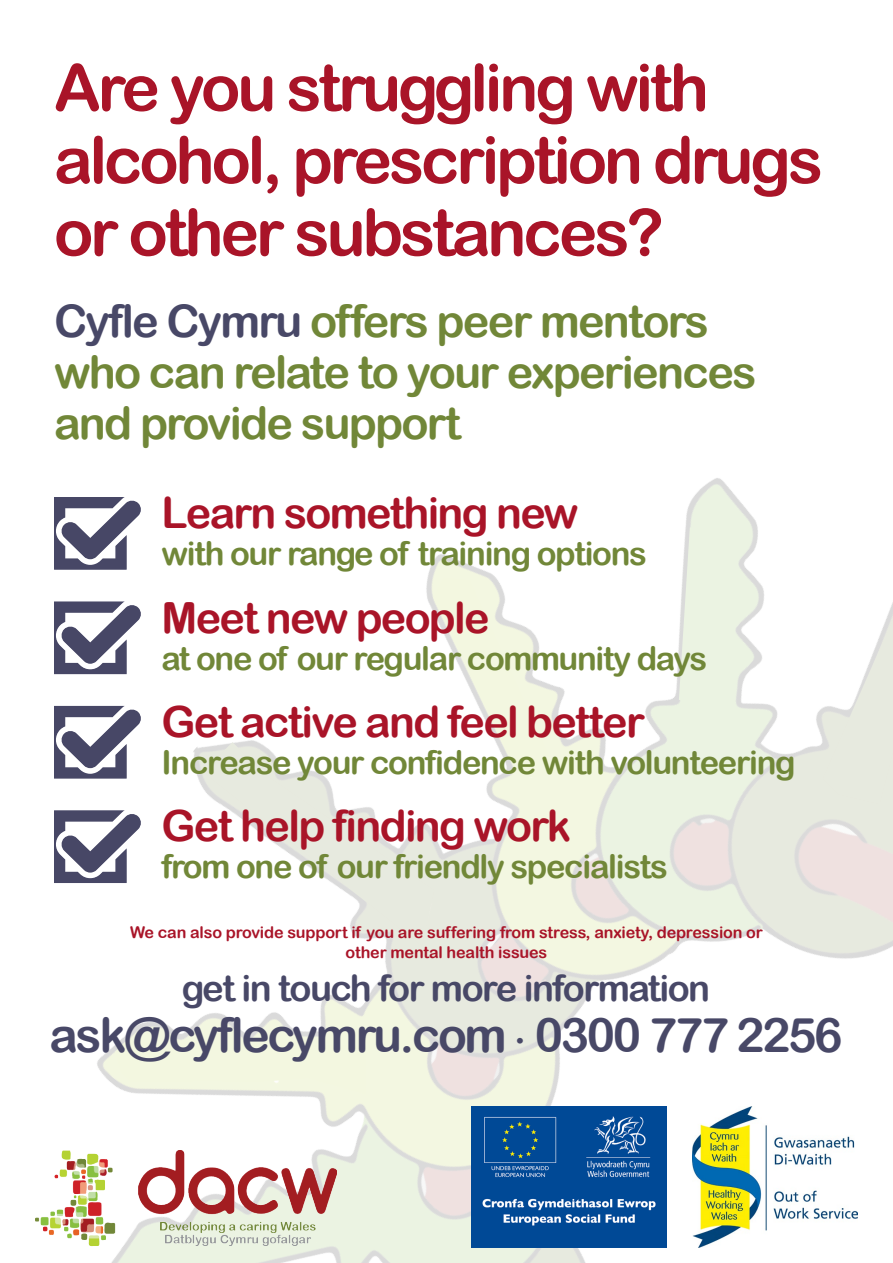
<style>
.page{position:relative;width:893px;height:1263px;background:#fff}
.page>*{position:absolute;margin:0;border:0;box-sizing:border-box;transform-origin:0 0}
.t1{font:65.1px/72.4px "Arial Rounded MT Bold";letter-spacing:-.05em;color:#a91428}
.t2{font:47.85px "Arial Rounded MT Bold";letter-spacing:-.05em;color:#484867}
.t3{font:45px/51px "Arial Rounded MT Bold";letter-spacing:-.04em;color:#718738}
.t4{font:43.05px "Arial Rounded MT Bold";letter-spacing:-.04em;color:#a91428}
.t5{font:36.45px "Arial Rounded MT Bold";letter-spacing:-.04em;color:#484867}
.t6{font:32.7px "Arial Rounded MT Bold";letter-spacing:-.04em;color:#718738}
.t7{font:20.25px "Arial Rounded MT Bold";color:#484867}
.t8{font:16.2px/19.4px "Arial Rounded MT Bold";letter-spacing:-.01em;color:#a91428;text-align:center}
.s1{color:#484867}
</style>
<div class="page">
<img style="left:35px;top:478px;width:858px;height:785px">
<svg style="left:679px;top:527px;width:56px;height:185px;background:#eaf2e2"></svg>
<svg style="left:822px;top:533px;width:71px;height:271px"></svg>
<svg style="left:202px;top:742px;width:232px;height:204px"></svg>
<svg style="left:115px;top:1042px;width:251px;height:52px;background:#f1f5e0"></svg>
<svg style="left:132px;top:1177px;width:303px;height:86px;background:#eaf1e2"></svg>
<svg style="left:433px;top:577px;width:125px;height:202px"></svg>
<img style="left:693px;top:1106px;width:164px;height:141px">
<img style="left:472px;top:1106px;width:194px;height:141px">
<img style="left:36px;top:1150px;width:300px;height:97px">
<svg style="left:54px;top:497px;width:88px;height:73px"></svg>
<svg style="left:54px;top:601px;width:88px;height:73px"></svg>
<svg style="left:54px;top:706px;width:88px;height:72px"></svg>
<svg style="left:54px;top:810px;width:88px;height:73px"></svg>
<h1 class="t1" style="left:54px;top:51px;width:770px">Are you struggling with alcohol, prescription drugs or other substances?</h1>
<h3 class="t3" style="left:54px;top:295px;width:704px"><span class="s1">Cyfle Cymru</span> offers peer mentors who can relate to your experiences and provide support</h3>
<h3 class="t4" style="left:162px;top:488px;width:418px">Learn something new</h3>
<p class="t6" style="left:162px;top:534px;width:487px">with our range of training options</p>
<h3 class="t4" style="left:162px;top:592px;width:330px">Meet new people</h3>
<p class="t6" style="left:162px;top:639px;width:547px">at one of our regular community days</p>
<h3 class="t4" style="left:162px;top:696px;width:485px">Get active and feel better</h3>
<p class="t6" style="left:162px;top:743px;width:636px">Increase your confidence with volunteering</p>
<h3 class="t4" style="left:162px;top:800px;width:411px">Get help finding work</h3>
<p class="t6" style="left:162px;top:847px;width:508px">from one of our friendly specialists</p>
<p class="t8" style="left:130px;top:923px;width:634px">We can also provide support if you are suffering from stress, anxiety, depression or other mental health issues</p>
<p class="t5" style="left:182px;top:966px;width:530px">get in touch for more information</p>
<h2 class="t2" style="left:50px;top:1007px;width:459px">ask@cyflecymru.com</h2>
<h2 class="t2" style="left:535px;top:1007px;width:309px">0300 777 2256</h2>
<p class="t7" style="left:517px;top:1028px;width:9px">•</p>
</div>
